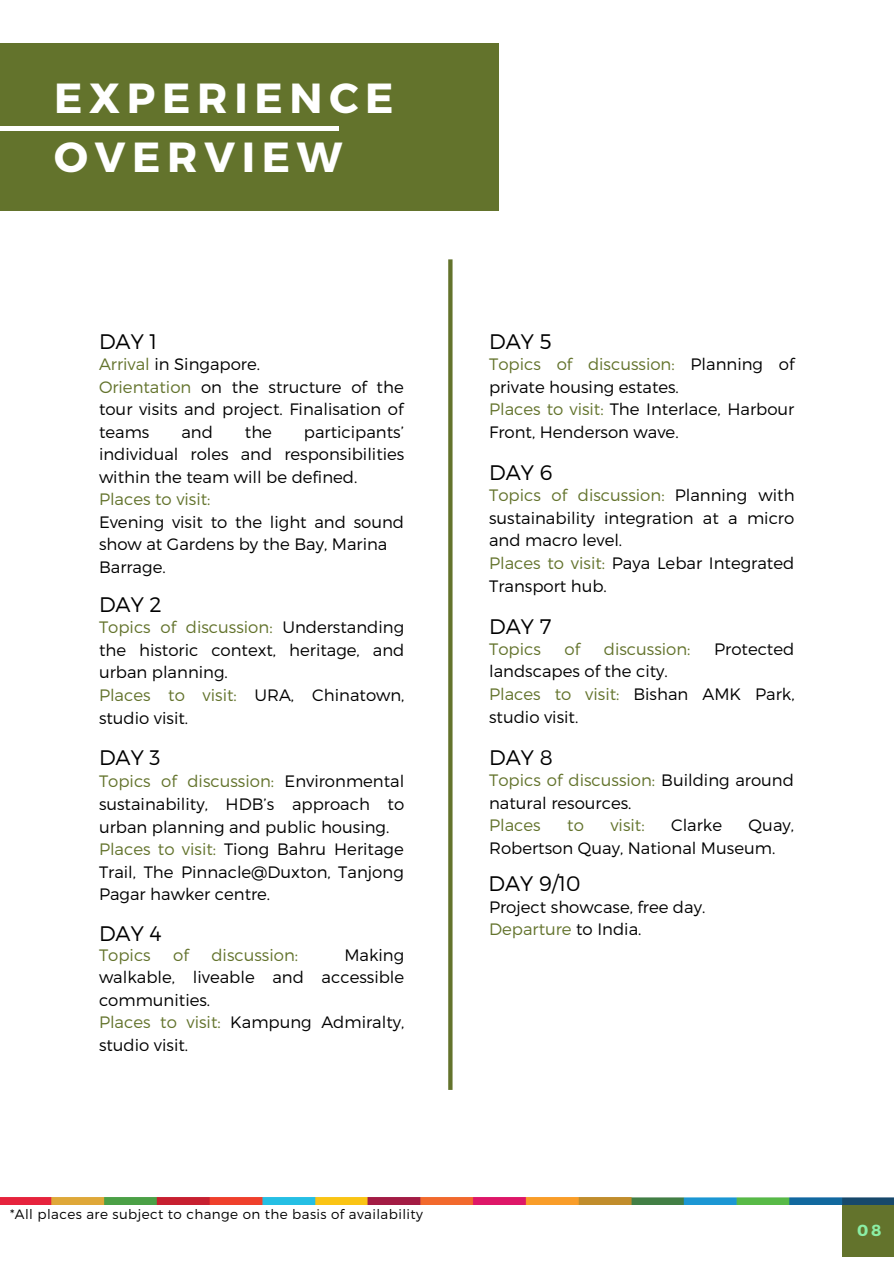
<style>
.page{position:relative;width:894px;height:1264px;background:#fff}
.page>*{position:absolute;margin:0;border:0;box-sizing:border-box;transform-origin:0 0}
.t1{font:700 42px/58.5px "Montserrat";letter-spacing:.16em;color:#fff}
.t2{font:300 21px "Montserrat";color:#000}
.t3{font:300 16.5px/22.5px "Montserrat";color:#000}
.t4{font:300 16.5px "Montserrat";color:#63732c}
.t5{font:700 16.05px "Montserrat";color:#8beea5}
.t6{font:300 13.5px "Montserrat";letter-spacing:.03em;color:#000}
.s1{color:#63732c}
</style>
<div class="page">
<div style="left:0;top:44px;width:498px;height:166px;background:#63732c"></div>
<div style="left:0;top:126px;width:262px;height:5px;background:#fff"></div>
<div style="left:56px;top:126px;width:282px;height:5px;background:#fff"></div>
<div style="left:842px;top:1204px;width:51px;height:52px;background:#63732c"></div>
<img style="left:0;top:1197px;width:893px;height:7px">
<svg style="left:448px;top:259px;width:4px;height:830px;background:#6c7b38"></svg>
<h1 class="t1" style="left:54px;top:67px;width:341px">EXPERIENCE<br>OVERVIEW</h1>
<p class="t2" style="left:99px;top:328px;width:60px">DAY 1</p>
<p class="t3" style="left:99px;top:352px;width:306px"><span class="s1">Arrival</span> in Singapore.<br><span class="s1">Orientation</span> on the structure of the tour visits and project. Finalisation of teams</p>
<p class="t3" style="left:181px;top:419px;width:33px">and</p>
<p class="t3" style="left:245px;top:419px;width:29px">the</p>
<p class="t3" style="left:99px;top:419px;width:307px;text-align:justify;text-indent:205px">participants’ individual roles and responsibilities within the team will be defined.</p>
<p class="t4" style="left:99px;top:488px;width:113px">Places to visit:</p>
<p class="t3" style="left:99px;top:510px;width:306px">Evening visit to the light and sound show at Gardens by the Bay, Marina<br>Barrage.</p>
<p class="t2" style="left:99px;top:591px;width:64px">DAY 2</p>
<p class="t3" style="left:99px;top:615px;width:307px"><span class="s1">Topics of discussion:</span> Understanding the historic context, heritage, and urban planning.<br><span class="s1">Places to visit:</span> URA, Chinatown, studio visit.</p>
<p class="t2" style="left:99px;top:744px;width:63px">DAY 3</p>
<p class="t3" style="left:99px;top:769px;width:307px"><span class="s1">Topics of discussion:</span> Environmental sustainability, HDB’s approach to urban planning and public housing.<br><span class="s1">Places to visit:</span> Tiong Bahru Heritage Trail, The Pinnacle@Duxton, Tanjong Pagar hawker centre.</p>
<p class="t2" style="left:99px;top:920px;width:64px">DAY 4</p>
<p class="t4" style="left:99px;top:944px;width:53px">Topics</p>
<p class="t4" style="left:173px;top:944px;width:17px">of</p>
<p class="t4" style="left:211px;top:944px;width:88px">discussion:</p>
<p class="t3" style="left:99px;top:942px;width:307px;text-indent:245px">Making walkable, liveable and accessible communities.<br><span class="s1">Places to visit:</span> Kampung Admiralty, studio visit.</p>
<p class="t6" style="left:10px;top:1205px;width:414px">*All places are subject to change on the basis of availability</p>
<p class="t2" style="left:489px;top:328px;width:64px">DAY 5</p>
<p class="t3" style="left:489px;top:352px;width:307px"><span class="s1">Topics of discussion:</span> Planning of private housing estates.<br><span class="s1">Places to visit:</span> The Interlace, Harbour<br>Front, Henderson wave.</p>
<p class="t2" style="left:489px;top:459px;width:65px">DAY 6</p>
<p class="t3" style="left:489px;top:483px;width:307px"><span class="s1">Topics of discussion:</span> Planning with sustainability integration at a micro and macro level.<br><span class="s1">Places to visit:</span> Paya Lebar Integrated<br>Transport hub.</p>
<p class="t2" style="left:489px;top:613px;width:64px">DAY 7</p>
<p class="t4" style="left:489px;top:638px;width:53px">Topics</p>
<p class="t4" style="left:564px;top:638px;width:17px">of</p>
<p class="t4" style="left:603px;top:638px;width:88px">discussion:</p>
<p class="t3" style="left:714px;top:637px;width:82px">Protected</p>
<p class="t3" style="left:489px;top:659px;width:307px">landscapes of the city.<br><span class="s1">Places to visit:</span> Bishan AMK Park, studio visit.</p>
<p class="t2" style="left:489px;top:743px;width:65px">DAY 8</p>
<p class="t3" style="left:489px;top:768px;width:306px"><span class="s1">Topics of discussion:</span> Building around natural resources.</p>
<p class="t4" style="left:489px;top:814px;width:53px">Places</p>
<p class="t4" style="left:567px;top:814px;width:18px">to</p>
<p class="t4" style="left:610px;top:814px;width:36px">visit:</p>
<p class="t3" style="left:671px;top:813px;width:52px">Clarke</p>
<p class="t3" style="left:489px;top:813px;width:306px;text-indent:259px">Quay,<br>Robertson Quay, National Museum.</p>
<p class="t2" style="left:488px;top:870px;width:94px">DAY 9/10</p>
<p class="t3" style="left:489px;top:894px;width:217px">Project showcase, free day.<br><span class="s1">Departure</span> to India.</p>
<p class="t5" style="left:857px;top:1219px;width:26px">08</p>
</div>
